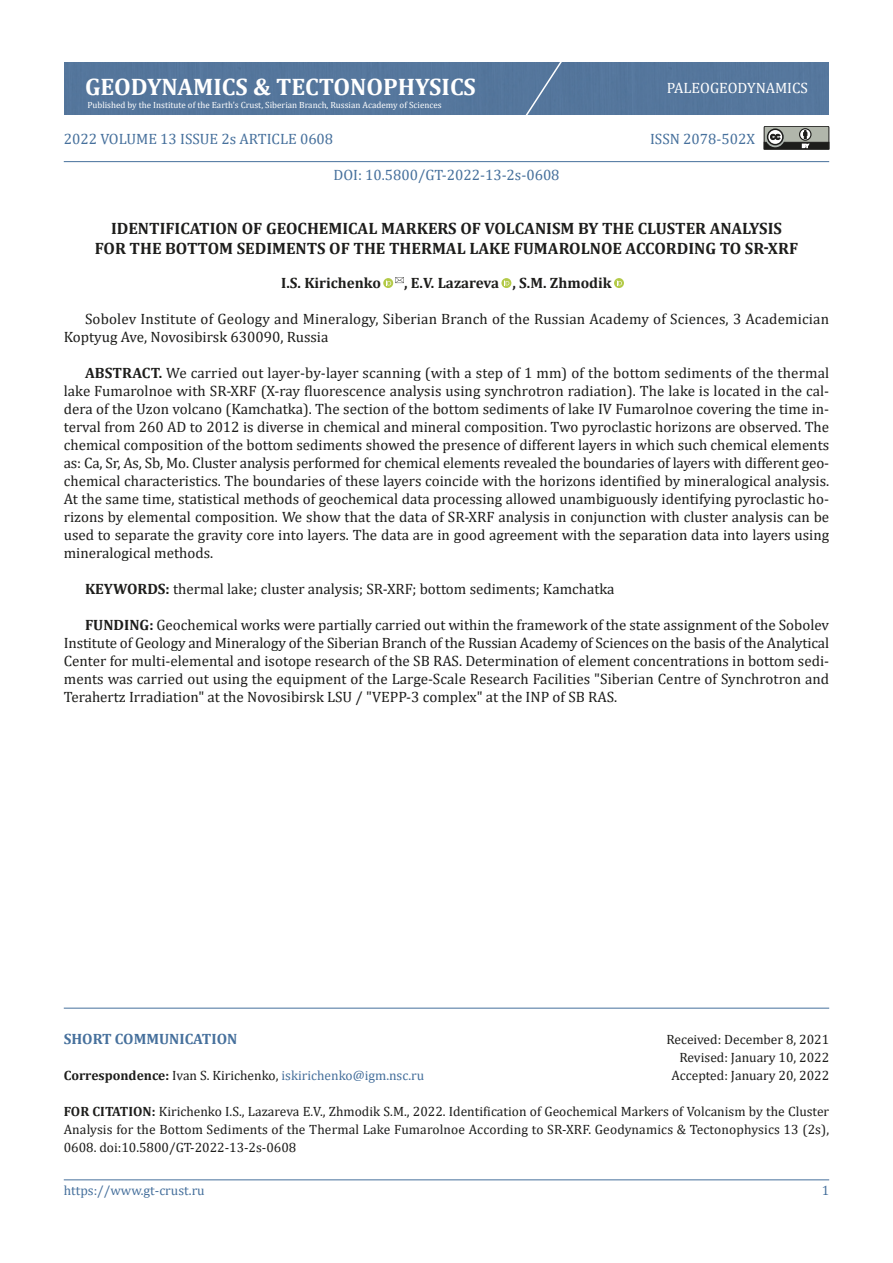
<style>
.page{position:relative;width:893px;height:1263px;background:#fff}
.page>*{position:absolute;margin:0;border:0;box-sizing:border-box;transform-origin:0 0}
.t1{font:700 24px "Cambria";color:#fff}
.t2{font:700 16.5px/19.8px "Cambria";color:#1d1d1b;text-align:center}
.t3{font:15px/18px "Cambria";color:#1d1d1b;text-align:justify}
.t4{font:15px "Cambria";color:#46709c}
.t5{font:700 15px "Cambria";color:#1d1d1b}
.t6{font:700 15px "Cambria";color:#46709c}
.t7{font:15px "Cambria";color:#fff}
.t8{font:13.5px/18px "Cambria";color:#1d1d1b;text-align:right}
.t9{font:13.5px "Cambria";color:#46709c}
.t10{font:9px "Cambria";color:#fff}
.s1{font-weight:700}
.s2{font-weight:700;color:#1d1d1b}
.s3{color:#1d1d1b}
</style>
<div class="page">
<hr style="left:64px;top:161px;width:765px;height:1px;background:#46709c">
<div style="left:64px;top:62px;width:765px;height:53px;background:#55769c"></div>
<div style="left:522px;top:62px;width:44px;height:53px;background:#55769c"></div>
<hr style="left:64px;top:1179px;width:765px;height:1px;background:#46709c">
<svg style="left:764px;top:126px;width:65px;height:23px"></svg>
<hr style="left:64px;top:1008px;width:765px;height:1px;background:#46709c">
<svg style="left:383px;top:278px;width:10px;height:10px"></svg>
<svg style="left:386px;top:277px;width:18px;height:8px"></svg>
<svg style="left:501px;top:278px;width:10px;height:10px"></svg>
<svg style="left:504px;top:280px;width:5px;height:5px"></svg>
<svg style="left:614px;top:278px;width:10px;height:10px"></svg>
<svg style="left:617px;top:280px;width:5px;height:5px"></svg>
<h1 class="t1" style="left:85px;top:70px;width:392px">GEODYNAMICS &amp; TECTONOPHYSICS</h1>
<p class="t10" style="left:87px;top:100px;width:356px">Published by the Institute of the Earth’s Crust, Siberian Branch, Russian Academy of Sciences</p>
<p class="t4" style="left:64px;top:130px;width:271px">2022 VOLUME 13 ISSUE 2s ARTICLE 0608</p>
<p class="t4" style="left:333px;top:166px;width:228px">DOI: 10.5800/GT-2022-13-2s-0608</p>
<p class="t7" style="left:667px;top:79px;width:143px">PALEOGEODYNAMICS</p>
<p class="t4" style="left:650px;top:130px;width:106px">ISSN 2078-502X</p>
<p class="t2" style="left:95px;top:218px;width:705px">IDENTIFICATION OF GEOCHEMICAL MARKERS OF VOLCANISM BY THE CLUSTER ANALYSIS<br>FOR THE BOTTOM SEDIMENTS OF THE THERMAL LAKE FUMAROLNОЕ ACCORDING TO SR-XRF</p>
<p class="t5" style="left:281px;top:272px;width:101px">I.S. Kirichenko</p>
<p class="t5" style="left:404px;top:272px;width:209px">, E.V. Lazareva , S.M. Zhmodik</p>
<p class="t3" style="left:64px;top:310px;width:767px;text-indent:21px">Sobolev Institute of Geology and Mineralogy, Siberian Branch of the Russian Academy of Sciences, 3 Academician<br>Koptyug Ave, Novosibirsk 630090, Russia</p>
<p class="t3" style="left:64px;top:364px;width:767px;text-indent:21px"><span class="s1">ABSTRACT.</span> We carried out layer-by-layer scanning (with a step of 1 mm) of the bottom sediments of the thermal lake Fumarolnое with SR-XRF (X-ray fluorescence analysis using synchrotron radiation). The lake is located in the cal&shy;dera of the Uzon volcano (Kamchatka). The section of the bottom sediments of lake IV Fumarolnое covering the time in&shy;terval from 260 AD to 2012 is diverse in chemical and mineral composition. Two pyroclastic horizons are observed. The chemical composition of the bottom sediments showed the presence of different layers in which such chemical elements as: Ca, Sr, As, Sb, Mo. Cluster analysis performed for chemical elements revealed the boundaries of layers with different geo&shy;chemical characteristics. The boundaries of these layers coincide with the horizons identified by mineralogical analysis.<br>At the same time, statistical methods of geochemical data processing allowed unambiguously identifying pyroclastic ho&shy;rizons by elemental composition. We show that the data of SR-XRF analysis in conjunction with cluster analysis can be used to separate the gravity core into layers. The data are in good agreement with the separation data into layers using mineralogical methods.</p>
<p class="t3" style="left:85px;top:580px;width:531px"><span class="s1">KEYWORDS:</span> thermal lake; cluster analysis; SR-XRF; bottom sediments; Kamchatka</p>
<p class="t3" style="left:64px;top:616px;width:767px;text-indent:21px"><span class="s1">FUNDING:</span> Geochemical works were partially carried out within the framework of the state assignment of the Sobolev Institute of Geology and Mineralogy of the Siberian Branch of the Russian Academy of Sciences on the basis of the Analytical Center for multi-elemental and isotope research of the SB RAS. Determination of element concentrations in bottom sedi&shy;ments was carried out using the equipment of the Large-Scale Research Facilities "Siberian Centre of Synchrotron and Terahertz Irradiation" at the Novosibirsk LSU / "VEPP-3 complex" at the INP of SB RAS.</p>
<p class="t6" style="left:64px;top:1028px;width:175px">SHORT COMMUNICATION</p>
<p class="t8" style="left:666px;top:1030px;width:164px">Received: December 8, 2021<br>Revised: January 10, 2022</p>
<p class="t9" style="left:64px;top:1067px;width:362px"><span class="s2">Correspondence:</span> <span class="s3">Ivan S. Kirichenko,</span> iskirichenko@igm.nsc.ru</p>
<p class="t8" style="left:672px;top:1066px;width:159px">Accepted: January 20, 2022</p>
<p class="t8" style="left:64px;top:1102px;width:767px;text-align:justify"><span class="s1">FOR CITATION:</span> Kirichenko I.S., Lazareva E.V., Zhmodik S.M., 2022. Identification of Geochemical Markers of Volcanism by the Cluster Analysis for the Bottom Sediments of the Thermal Lake Fumarolnое According to SR-XRF. Geodynamics &amp; Tectonophysics 13 (2s), 0608. doi:10.5800/GT-2022-13-2s-0608</p>
<p class="t9" style="left:64px;top:1183px;width:142px">https://www.gt-crust.ru</p>
<p class="t9" style="left:822px;top:1183px;width:9px">1</p>
</div>
